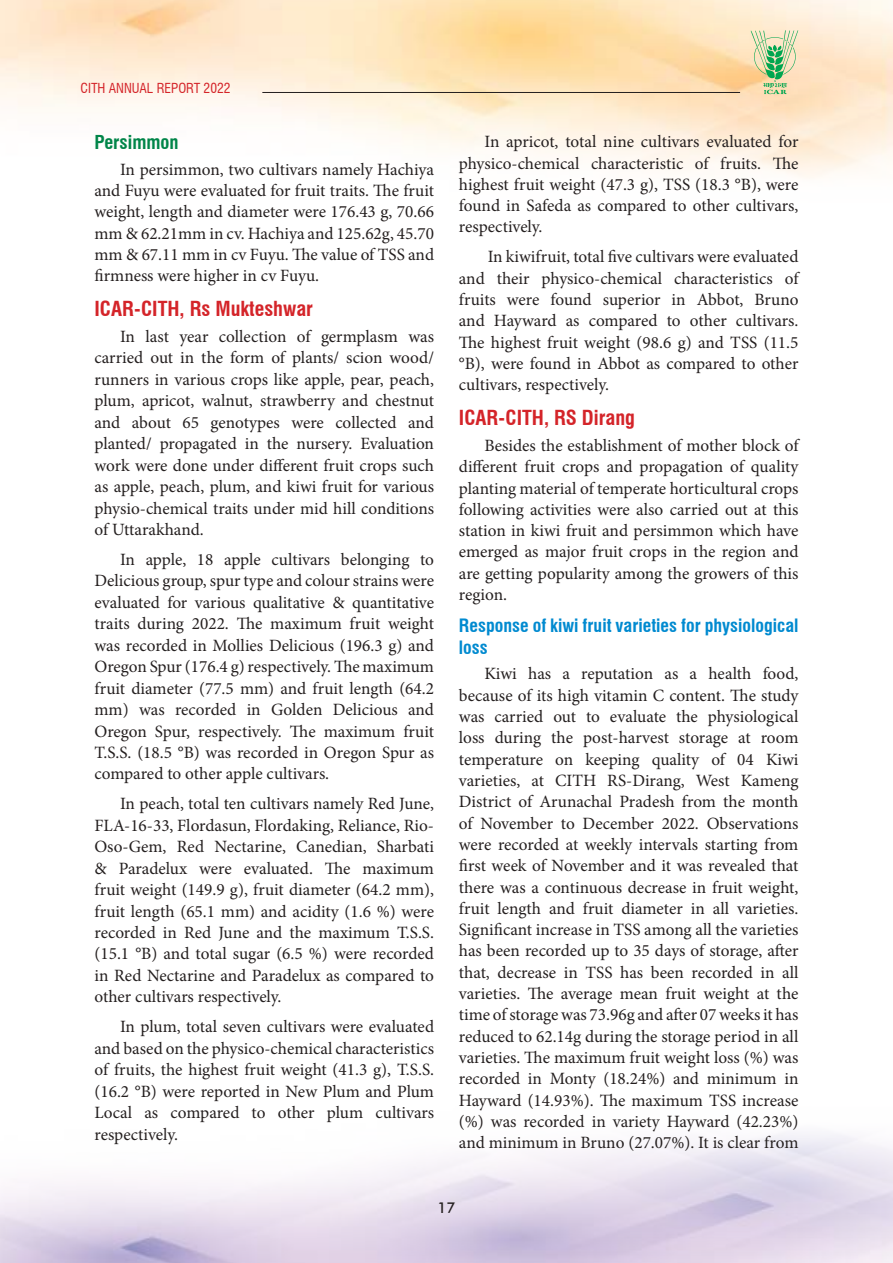
<style>
.page{position:relative;width:893px;height:1263px;background:#fff}
.page>*{position:absolute;margin:0;border:0;box-sizing:border-box;transform-origin:0 0}
.t1{font:700 condensed 20.25px "Swiss 721 BT";color:#d42429}
.t2{font:700 condensed 18.75px "Swiss 721 BT";color:#008549}
.t3{font:700 condensed 18px/21.6px "Swiss 721 BT";color:#008ad0}
.t4{font:17.25px/21.3px "Minion Pro";color:#241f1f;text-align:justify}
.t5{font:500 15px "Futura BT";color:#241f1f}
.t6{font:condensed 13.5px "Swiss 721 BT";color:#d42429}
</style>
<div class="page">
<hr style="left:262px;top:92px;width:478px;height:1px;background:#241f1f">
<svg style="left:751px;top:30px;width:47px;height:64px;background:#c6d3a4"></svg>
<p class="t6" style="left:80px;top:80px;width:152px">CITH ANNUAL REPORT 2022</p>
<p class="t2" style="left:94px;top:131px;width:86px">Persimmon</p>
<p class="t4" style="left:94px;top:159px;width:341px;text-indent:26px">In persimmon, two cultivars namely Hachiya and Fuyu were evaluated for fruit traits. The fruit weight, length and diameter were 176.43 g, 70.66 mm &amp; 62.21mm in cv. Hachiya and 125.62g, 45.70 mm &amp; 67.11 mm in cv Fuyu. The value of TSS and firmness were higher in cv Fuyu.</p>
<p class="t1" style="left:94px;top:297px;width:220px">ICAR-CITH, Rs Mukteshwar</p>
<p class="t4" style="left:94px;top:326px;width:341px;text-indent:26px">In last year collection of germplasm was carried out in the form of plants/ scion wood/ runners in various crops like apple, pear, peach, plum, apricot, walnut, strawberry and chestnut and about 65 genotypes were collected and planted/ propagated in the nursery. Evaluation work were done under different fruit crops such as apple, peach, plum, and kiwi fruit for various physio-chemical traits under mid hill conditions of Uttarakhand.</p>
<p class="t4" style="left:94px;top:549px;width:341px;text-indent:26px">In apple, 18 apple cultivars belonging to Delicious group, spur type and colour strains were evaluated for various qualitative &amp; quantitative traits during 2022. The maximum fruit weight was recorded in Mollies Delicious (196.3 g) and Oregon Spur (176.4 g) respectively. The maximum fruit diameter (77.5 mm) and fruit length (64.2 mm) was recorded in Golden Delicious and Oregon Spur, respectively. The maximum fruit T.S.S. (18.5 °B) was recorded in Oregon Spur as compared to other apple cultivars.</p>
<p class="t4" style="left:94px;top:793px;width:341px;text-indent:26px">In peach, total ten cultivars namely Red June, FLA-16-33, Flordasun, Flordaking, Reliance, Rio-Oso-Gem, Red Nectarine, Canedian, Sharbati &amp; Paradelux were evaluated. The maximum fruit weight (149.9 g), fruit diameter (64.2 mm), fruit length (65.1 mm) and acidity (1.6 %) were recorded in Red June and the maximum T.S.S. (15.1 °B) and total sugar (6.5 %) were recorded in Red Nectarine and Paradelux as compared to other cultivars respectively.</p>
<p class="t4" style="left:94px;top:1016px;width:341px;text-indent:26px">In plum, total seven cultivars were evaluated and based on the physico-chemical characteristics of fruits, the highest fruit weight (41.3 g), T.S.S. (16.2 °B) were reported in New Plum and Plum Local as compared to other plum cultivars respectively.</p>
<p class="t4" style="left:459px;top:131px;width:341px;text-indent:26px">In apricot, total nine cultivars evaluated for physico-chemical characteristic of fruits. The highest fruit weight (47.3 g), TSS (18.3 °B), were found in Safeda as compared to other cultivars, respectively.</p>
<p class="t4" style="left:459px;top:246px;width:341px;text-indent:29px">In kiwifruit, total five cultivars were evaluated and their physico-chemical characteristics of fruits were found superior in Abbot, Bruno and Hayward as compared to other cultivars.<br>The highest fruit weight (98.6 g) and TSS (11.5 °B), were found in Abbot as compared to other cultivars, respectively.</p>
<p class="t1" style="left:459px;top:406px;width:178px">ICAR-CITH, RS Dirang</p>
<p class="t4" style="left:459px;top:435px;width:341px;text-indent:26px">Besides the establishment of mother block of different fruit crops and propagation of quality planting material of temperate horticultural crops following activities were also carried out at this station in kiwi fruit and persimmon which have emerged as major fruit crops in the region and are getting popularity among the growers of this region.</p>
<p class="t3" style="left:459px;top:615px;width:341px">Response of kiwi fruit varieties for physiological loss</p>
<p class="t4" style="left:459px;top:663px;width:341px;text-indent:26px">Kiwi has a reputation as a health food, because of its high vitamin C content. The study was carried out to evaluate the physiological loss during the post-harvest storage at room temperature on keeping quality of 04 Kiwi varieties, at CITH RS-Dirang, West Kameng District of Arunachal Pradesh from the month of November to December 2022. Observations were recorded at weekly intervals starting from first week of November and it was revealed that there was a continuous decrease in fruit weight, fruit length and fruit diameter in all varieties.<br>Significant increase in TSS among all the varieties has been recorded up to 35 days of storage, after that, decrease in TSS has been recorded in all varieties. The average mean fruit weight at the time of storage was 73.96g and after 07 weeks it has reduced to 62.14g during the storage period in all varieties. The maximum fruit weight loss (%) was recorded in Monty (18.24%) and minimum in Hayward (14.93%). The maximum TSS increase (%) was recorded in variety Hayward (42.23%) and minimum in Bruno (27.07%). It is clear from</p>
<p class="t5" style="left:437px;top:1198px;width:20px">17</p>
</div>
